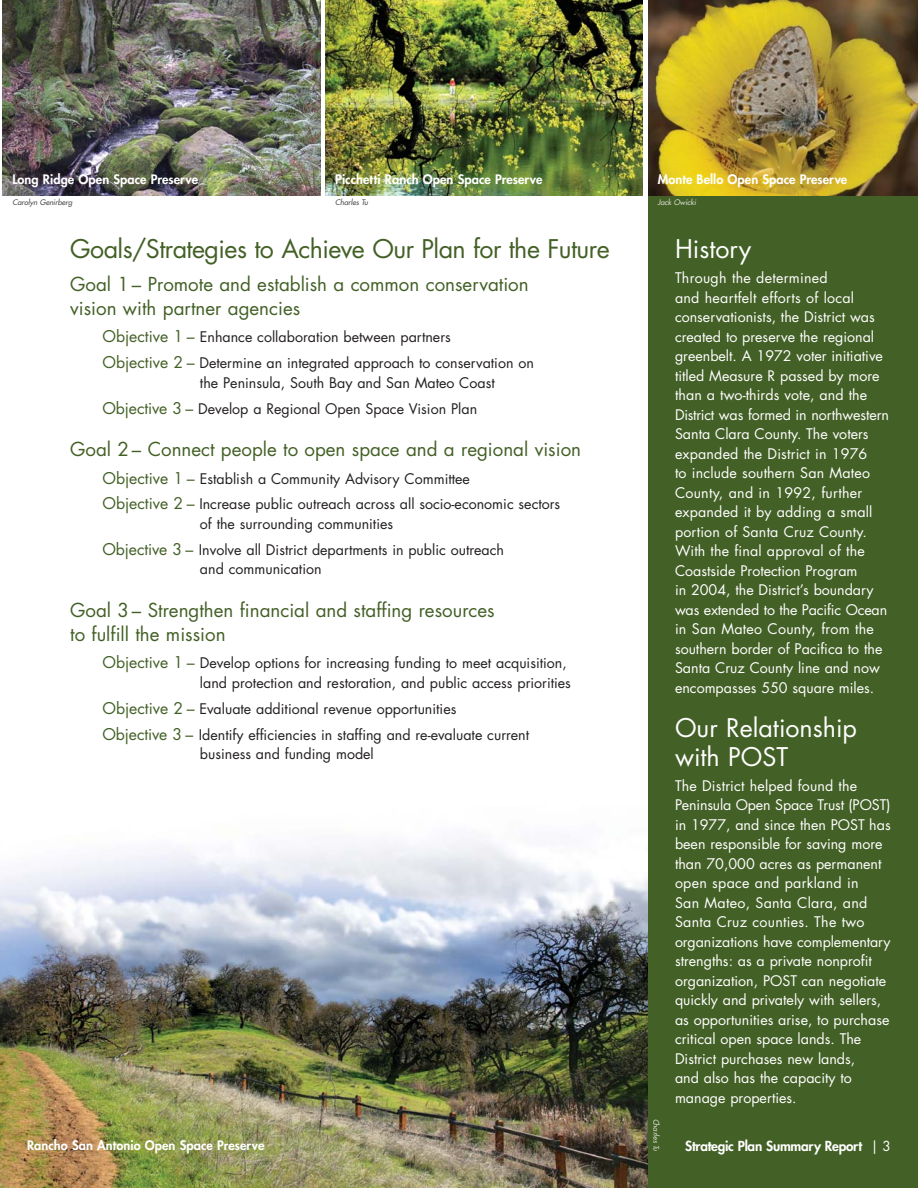
<style>
.page{position:relative;width:918px;height:1188px;background:#fff}
.page>*{position:absolute;margin:0;border:0;box-sizing:border-box;transform-origin:0 0}
.t1{font:25.05px "Futura";letter-spacing:-.02em;color:#436026}
.t2{font:25.05px/28.5px "Futura";color:#fff}
.t3{font:18.75px/24px "Futura";color:#436026}
.t4{font:14.25px/19.5px "Futura";color:#fff}
.t5{font:14.25px/26px "Futura";color:#231f20}
.t6{font:800 13.5px "Futura";letter-spacing:-.02em;color:#fff}
.t7{font:800 12.75px "Futura";letter-spacing:.005em;color:#fff}
.t8{font:italic 7.5px "Futura";color:#4c4c4e}
.t9{font:italic 7.5px "Futura";color:#d7dcce}
.s1{font-size:15.75px;color:#436026}
.s2{color:#cbd2c0}
.s3{font-weight:400}
</style>
<div class="page">
<img style="left:0;top:839px;width:648px;height:349px">
<div style="left:648px;top:0;width:270px;height:1188px;background:#436026"></div>
<img style="left:3px;top:0;width:317px;height:195px">
<img style="left:326px;top:0;width:317px;height:195px">
<img style="left:648px;top:0;width:270px;height:195px">
<p class="t7" style="left:12px;top:173px;width:187px">Long Ridge Open Space Preserve</p>
<p class="t8" style="left:12px;top:199px;width:63px">Carolyn Genirberg</p>
<p class="t7" style="left:335px;top:173px;width:209px">Picchetti Ranch Open Space Preserve</p>
<p class="t8" style="left:335px;top:199px;width:36px">Charles Tu</p>
<p class="t7" style="left:658px;top:173px;width:191px">Monte Bello Open Space Preserve</p>
<p class="t9" style="left:658px;top:199px;width:41px">Jack Owicki</p>
<h1 class="t1" style="left:70px;top:238px;width:541px">Goals/Strategies to Achieve Our Plan for the Future</h1>
<h2 class="t3" style="left:70px;top:274px;width:460px">Goal 1– Promote and establish a common conservation vision with partner agencies</h2>
<p class="t5" style="left:102px;top:325px;width:433px"><span class="s1">Objective 1 –</span> Enhance collaboration between partners<br><span class="s1">Objective 2 –</span> Determine an integrated approach to conservation on</p>
<p class="t5" style="left:102px;top:371px;width:394px;text-indent:97px">the Peninsula, South Bay and San Mateo Coast<br><span class="s1">Objective 3 –</span> Develop a Regional Open Space Vision Plan</p>
<h2 class="t3" style="left:70px;top:439px;width:512px">Goal 2– Connect people to open space and a regional vision</h2>
<p class="t5" style="left:102px;top:466px;width:459px"><span class="s1">Objective 1 –</span> Establish a Community Advisory Committee<br><span class="s1">Objective 2 –</span> Increase public outreach across all socio-economic sectors</p>
<p class="t5" style="left:102px;top:512px;width:403px;text-indent:97px">of the surrounding communities<br><span class="s1">Objective 3 –</span> Involve all District departments in public outreach</p>
<p class="t5" style="left:200px;top:557px;width:123px">and communication</p>
<h2 class="t3" style="left:70px;top:600px;width:426px">Goal 3– Strengthen financial and staffing resources to fulfill the mission</h2>
<p class="t5" style="left:102px;top:655px;width:470px;line-height:19.5px;text-align:right"><span class="s1">Objective 1 –</span> Develop options for increasing funding to meet acquisition, land protection and restoration, and public access priorities</p>
<p class="t5" style="left:102px;top:697px;width:428px"><span class="s1">Objective 2 –</span> Evaluate additional revenue opportunities<br><span class="s1">Objective 3 –</span> Identify efficiencies in staffing and re-evaluate current</p>
<p class="t5" style="left:200px;top:742px;width:175px">business and funding model</p>
<h1 class="t2" style="left:675px;top:237px;width:78px">History</h1>
<p class="t4" style="left:675px;top:270px;width:216px">Through the determined<br>and heartfelt efforts of local conservationists, the District was created to preserve the regional greenbelt. A 1972 voter initiative titled Measure R passed by more than a two-thirds vote, and the<br>District was formed in northwestern<br>Santa Clara County. The voters expanded the District in 1976<br>to include southern San Mateo<br>County, and in 1992, further expanded it by adding a small portion of Santa Cruz County.<br>With the final approval of the<br>Coastside Protection Program<br>in 2004, the District’s boundary was extended to the Pacific Ocean in San Mateo County, from the southern border of Pacifica to the<br>Santa Cruz County line and now encompasses 550 square miles.</p>
<h1 class="t2" style="left:675px;top:716px;width:184px">Our Relationship with POST</h1>
<p class="t4" style="left:675px;top:777px;width:217px">The District helped found the<br>Peninsula Open Space Trust (POST) in 1977, and since then POST has been responsible for saving more than 70,000 acres as permanent open space and parkland in<br>San Mateo, Santa Clara, and<br>Santa Cruz counties. The two organizations have complementary strengths: as a private nonprofit organization, POST can negotiate quickly and privately with sellers, as opportunities arise, to purchase critical open space lands. The<br>District purchases new lands,<br>and also has the capacity to manage properties.</p>
<p class="t9" style="left:660px;top:1119px;width:36px;rotate:90deg">Charles <span class="s2">Tu</span></p>
<p class="t7" style="left:27px;top:1139px;width:239px">Rancho San Antonio Open Space Preserve</p>
<p class="t6" style="left:685px;top:1139px;width:207px">Strategic Plan Summary Report <span class="s3">| 3</span></p>
</div>
